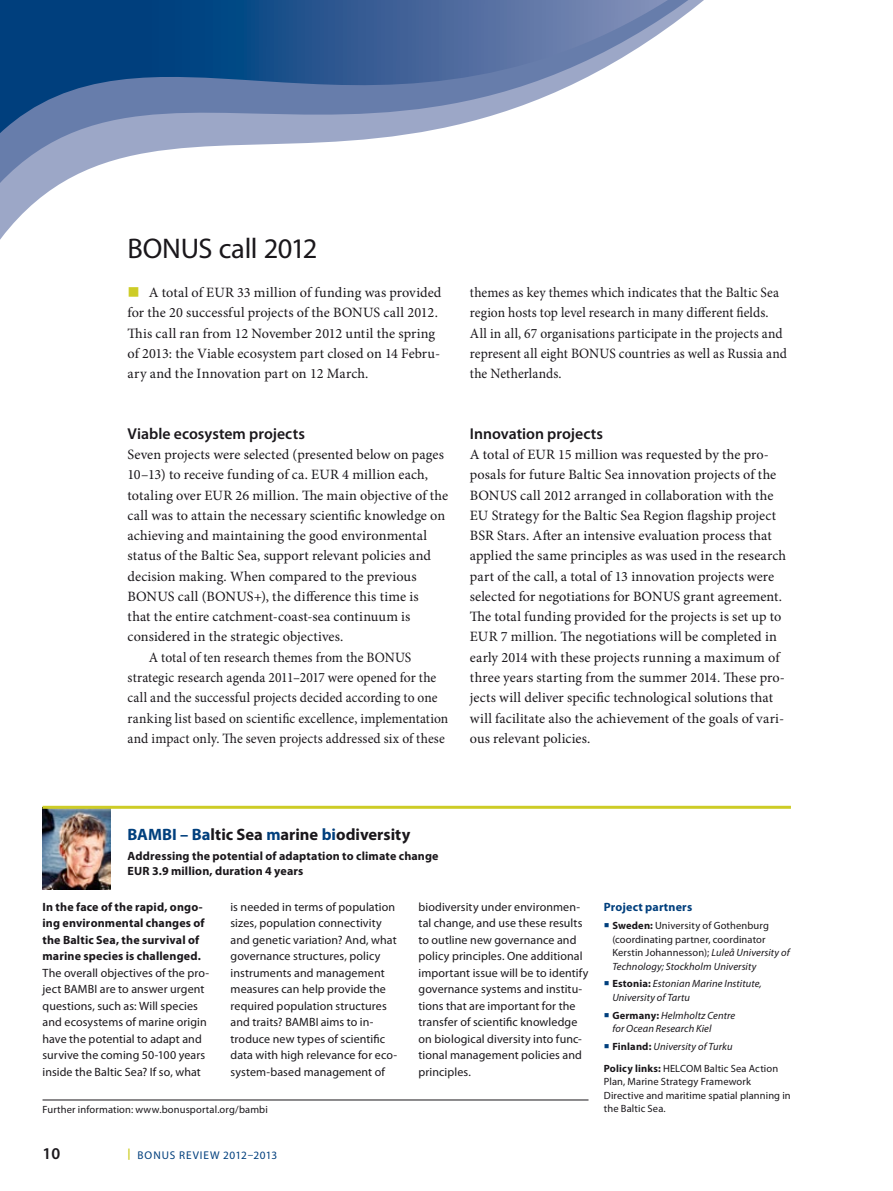
<style>
.page{position:relative;width:893px;height:1191px;background:#fff}
.page>*{position:absolute;margin:0;border:0;box-sizing:border-box;transform-origin:0 0}
.t1{font:28.5px "Myriad Pro";letter-spacing:-.015em;color:#1a171b}
.t2{font:700 16.5px "Myriad Pro";color:#1a171b}
.t3{font:600 16.5px "Myriad Pro";color:#1a171b}
.t4{font:600 15.75px "Myriad Pro";color:#1a171b}
.t5{font:14.25px/20.2px "Minion Pro";letter-spacing:.005em;color:#1a171b}
.t6{font:14.25px/20.2px "Minion Pro";letter-spacing:.005em;color:#1a171b;scale:.95 1}
.t7{font:12px/16.5px "Myriad Pro";letter-spacing:.01em;color:#1a171b}
.t8{font:700 12px/16.5px "Myriad Pro";letter-spacing:.01em;color:#1a171b}
.t9{font:700 12px "Myriad Pro";letter-spacing:.015em;color:#003f7d}
.t10{font:11.25px "Myriad Pro";letter-spacing:.08em;color:#003f7d}
.t11{font:10.5px/13.5px "Myriad Pro";letter-spacing:.01em;color:#1a171b}
.t12{font:italic 10.5px/13.5px "Myriad Pro";letter-spacing:.01em;color:#1a171b}
.s1{color:#003f7d}
.s2{font-weight:700;color:#cdcc26}
.s3{font-weight:700}
.s4{font-style:italic}
.s5{font-weight:700;font-style:normal}
</style>
<div class="page">
<svg style="left:0;top:0;width:704px;height:240px"></svg>
<svg style="left:0;top:0;width:668px;height:133px;background:#5a7aa7"></svg>
<img style="left:43px;top:808px;width:68px;height:81px">
<hr style="left:43px;top:1099px;width:545px;height:1px;background:#1a171b">
<hr style="left:43px;top:805px;width:748px;height:3px;background:#cdcc26">
<h1 class="t1" style="left:128px;top:230px;width:192px">BONUS call 2012</h1>
<p class="t5" style="left:128px;top:282px;width:315px;text-indent:21px">A total of EUR 33 million of funding was provided for the 20 successful projects of the BONUS call 2012.<br>This call ran from 12 November 2012 until the spring of 2013: the Viable ecosystem part closed on 14 Febru&shy;ary and the Innovation part on 12 March.</p>
<p class="t4" style="left:128px;top:423px;width:179px">Viable ecosystem projects</p>
<p class="t5" style="left:128px;top:444px;width:318px">Seven projects were selected (presented below on pages</p>
<p class="t5" style="left:128px;top:465px;width:302px">10–13) to receive funding of ca. EUR 4 million each,</p>
<p class="t5" style="left:128px;top:485px;width:322px">totaling over EUR 26 million. The main objective of the</p>
<p class="t5" style="left:128px;top:505px;width:319px">call was to attain the necessary scientific knowledge on</p>
<p class="t5" style="left:128px;top:525px;width:301px">achieving and maintaining the good environmental</p>
<p class="t5" style="left:128px;top:546px;width:305px">status of the Baltic Sea, support relevant policies and</p>
<p class="t5" style="left:128px;top:566px;width:291px">decision making. When compared to the previous</p>
<p class="t5" style="left:128px;top:586px;width:293px">BONUS call (BONUS+), the difference this time is</p>
<p class="t5" style="left:128px;top:606px;width:284px">that the entire catchment-coast-sea continuum is</p>
<p class="t5" style="left:128px;top:627px;width:217px">considered in the strategic objectives.</p>
<p class="t6" style="left:149px;top:647px;width:278px">A total of ten research themes from the BONUS</p>
<p class="t6" style="left:128px;top:667px;width:326px">strategic research agenda 2011–2017 were opened for the</p>
<p class="t6" style="left:128px;top:687px;width:328px">call and the successful projects decided according to one</p>
<p class="t6" style="left:128px;top:708px;width:339px">ranking list based on scientific excellence, implementation</p>
<p class="t6" style="left:128px;top:728px;width:335px">and impact only. The seven projects addressed six of these</p>
<p class="t6" style="left:470px;top:282px;width:335px">themes as key themes which indicates that the Baltic Sea region hosts top level research in many different fields.<br>All in all, 67 organisations participate in the projects and represent all eight BONUS countries as well as Russia and the Netherlands.</p>
<p class="t4" style="left:470px;top:423px;width:135px">Innovation projects</p>
<p class="t5" style="left:470px;top:444px;width:318px">A total of EUR 15 million was requested by the pro&shy;posals for future Baltic Sea innovation projects of the BONUS call 2012 arranged in collaboration with the EU Strategy for the Baltic Sea Region flagship project BSR Stars. After an intensive evaluation process that applied the same principles as was used in the research part of the call, a total of 13 innovation projects were selected for negotiations for BONUS grant agreement.<br>The total funding provided for the projects is set up to EUR 7 million. The negotiations will be completed in early 2014 with these projects running a maximum of three years starting from the summer 2014. These pro&shy;jects will deliver specific technological solutions that will facilitate also the achievement of the goals of vari&shy;ous relevant policies.</p>
<p class="t2" style="left:128px;top:824px;width:284px"><span class="s1">BAMBI – Ba</span>ltic Sea <span class="s1">m</span>arine <span class="s1">bi</span>odiversity</p>
<p class="t8" style="left:128px;top:847px;width:313px;line-height:15px">Addressing the potential of adaptation to climate change<br>EUR 3.9 million, duration 4 years</p>
<p class="t8" style="left:43px;top:898px;width:164px">In the face of the rapid, ongo&shy;ing environmental changes of the Baltic Sea, the survival of marine species is challenged.</p>
<p class="t7" style="left:43px;top:964px;width:168px">The overall objectives of the pro&shy;ject BAMBI are to answer urgent questions, such as: Will species and ecosystems of marine origin have the potential to adapt and survive the coming 50-100 years inside the Baltic Sea? If so, what</p>
<p class="t7" style="left:230px;top:898px;width:168px">is needed in terms of population sizes, population connectivity and genetic variation? And, what governance structures, policy instruments and management measures can help provide the required population structures and traits? BAMBI aims to in&shy;troduce new types of scientific data with high relevance for eco&shy;system-based management of</p>
<p class="t7" style="left:418px;top:898px;width:171px">biodiversity under environmen&shy;tal change, and use these results to outline new governance and policy principles. One additional important issue will be to identify governance systems and institu&shy;tions that are important for the transfer of scientific knowledge on biological diversity into func&shy;tional management policies and principles.</p>
<p class="t11" style="left:43px;top:1102px;width:227px">Further information: www.bonusportal.org/bambi</p>
<p class="t3" style="left:43px;top:1142px;width:19px">10</p>
<p class="t10" style="left:128px;top:1147px;width:151px"><span class="s2">|</span> BONUS review 2012–2013</p>
<p class="t9" style="left:604px;top:899px;width:90px">Project partners</p>
<p class="t11" style="left:612px;top:918px;width:179px"><span class="s3">Sweden:</span> University of Gothenburg (coordinating partner, coordinator Kerstin Johannesson); <span class="s4">Luleå University of Technology; Stockholm University</span></p>
<p class="t12" style="left:612px;top:977px;width:151px"><span class="s5">Estonia:</span> Estonian Marine Institute,<br>University of Tartu</p>
<p class="t12" style="left:612px;top:1008px;width:124px"><span class="s5">Germany:</span> Helmholtz Centre for Ocean Research Kiel</p>
<p class="t11" style="left:604px;top:1035px;width:176px;line-height:22px;text-indent:9px"><span class="s3">Finland:</span> <span class="s4">University of Turku<br></span><span class="s3">Policy links:</span> HELCOM Baltic Sea Action</p>
<p class="t11" style="left:604px;top:1075px;width:188px">Plan, Marine Strategy Framework<br>Directive and maritime spatial planning in the Baltic Sea.</p>
</div>
